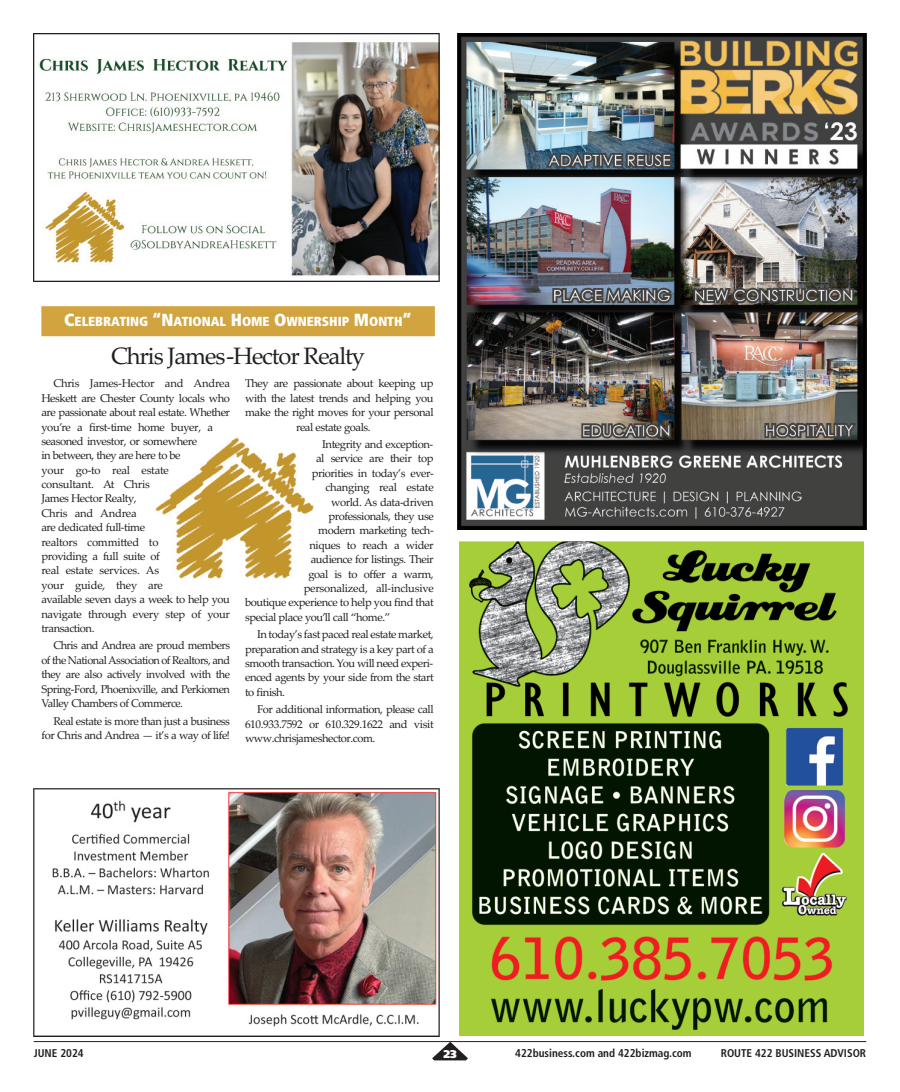
<style>
.page{position:relative;width:900px;height:1092px;background:#fff}
.page>*{position:absolute;margin:0;border:0;box-sizing:border-box;transform-origin:0 0}
.t1{font:23.75px "Palatino Linotype";letter-spacing:-.045em;color:#231f20}
.t2{font:900 condensed 13.12px "Frutiger";color:#fff}
.t3{font:11.25px/14.4px "Palatino Linotype";letter-spacing:-.04em;color:#231f20;text-align:justify}
.t4{font:700 condensed 11.25px "Frutiger";color:#231f20}
.t5{font:11.25px "Palatino Linotype";letter-spacing:-.02em;color:#231f20}
.t6{font:900 11.25px "Frutiger";color:#fff}
.s1{font-size:17.5px}
</style>
<div class="page">
<div style="left:41px;top:306px;width:394px;height:30px;background:#d1a440"></div>
<hr style="left:34px;top:1041px;width:832px;height:1px;background:#231f20">
<svg style="left:432px;top:1041px;width:36px;height:19px"></svg>
<img style="left:34px;top:34px;width:405px;height:247px">
<img style="left:155px;top:437px;width:159px;height:142px">
<img style="left:458px;top:34px;width:408px;height:495px">
<img style="left:460px;top:541px;width:404px;height:494px">
<img style="left:34px;top:788px;width:405px;height:248px">
<p class="t2" style="left:64px;top:316px;width:349px"><span class="s1">C</span>ELEBRATING <span class="s1">“N</span>ATIONAL <span class="s1">H</span>OME <span class="s1">O</span>WNERSHIP <span class="s1">M</span>ONTH<span class="s1">”</span></p>
<h1 class="t1" style="left:111px;top:342px;width:256px">Chris James-Hector Realty</h1>
<p class="t3" style="left:41px;top:376px;width:190px;text-align:left;text-indent:12px">Chris James-Hector and Andrea<br>Heskett are Chester County locals who are passionate about real estate. Whether you’re a first-time home buyer, a seasoned investor, or somewhere<br>in between, they are here to be<br>your go-to real estate<br>consultant. At Chris<br>James Hector Realty,<br>Chris and Andrea<br>are dedicated full-time<br>realtors committed to<br>providing a full suite of<br>real estate services. As<br>your guide, they are<br>available seven days a week to help you navigate through every step of your transaction.</p>
<p class="t3" style="left:41px;top:638px;width:190px;text-indent:12px">Chris and Andrea are proud members of the NationalAssociation of Realtors, and they are also actively involved with the Spring-Ford, Phoenixville, and Perkiomen Valley Chambers of Commerce.</p>
<p class="t3" style="left:41px;top:713px;width:190px;text-align:right">Real estate is more than just a business for Chris and Andrea — it’s a way of life!</p>
<p class="t3" style="left:245px;top:376px;width:190px">They are passionate about keeping up</p>
<p class="t3" style="left:245px;top:390px;width:190px">with the latest trends and helping you</p>
<p class="t3" style="left:245px;top:405px;width:190px">make the right moves for your personal</p>
<p class="t3" style="left:296px;top:419px;width:76px">real estate goals.</p>
<p class="t3" style="left:322px;top:437px;width:112px">Integrity and exception-</p>
<p class="t3" style="left:316px;top:451px;width:119px">al service are their top</p>
<p class="t3" style="left:312px;top:465px;width:123px">priorities in today’s ever-</p>
<p class="t5" style="left:325px;top:480px;width:110px">changing real estate</p>
<p class="t3" style="left:331px;top:494px;width:104px">world. As data-driven</p>
<p class="t3" style="left:328px;top:509px;width:107px">professionals, they use</p>
<p class="t3" style="left:318px;top:523px;width:117px">modern marketing tech-</p>
<p class="t3" style="left:309px;top:537px;width:126px">niques to reach a wider</p>
<p class="t3" style="left:311px;top:552px;width:125px">audience for listings. Their</p>
<p class="t3" style="left:308px;top:566px;width:127px">goal is to offer a warm,</p>
<p class="t5" style="left:304px;top:581px;width:132px">personalized, all-inclusive</p>
<p class="t3" style="left:245px;top:595px;width:190px">boutique experience to help you find that</p>
<p class="t3" style="left:245px;top:609px;width:147px">special place you’ll call “home.”</p>
<p class="t3" style="left:245px;top:627px;width:190px;text-indent:12px">In today’s fast paced real estate market, preparation and strategy is a key part of a smooth transaction. You will need experi&shy;enced agents by your side from the start to finish.</p>
<p class="t3" style="left:245px;top:702px;width:190px;text-indent:12px">For additional information, please call 610.933.7592 or 610.329.1622 and visit www.chrisjameshector.com.</p>
<p class="t4" style="left:34px;top:1048px;width:52px">JUNE 2024</p>
<p class="t6" style="left:444px;top:1049px;width:15px">23</p>
<p class="t4" style="left:515px;top:1048px;width:178px">422business.com and 422bizmag.com</p>
<p class="t4" style="left:721px;top:1048px;width:147px">ROUTE 422 BUSINESS ADVISOR</p>
</div>
